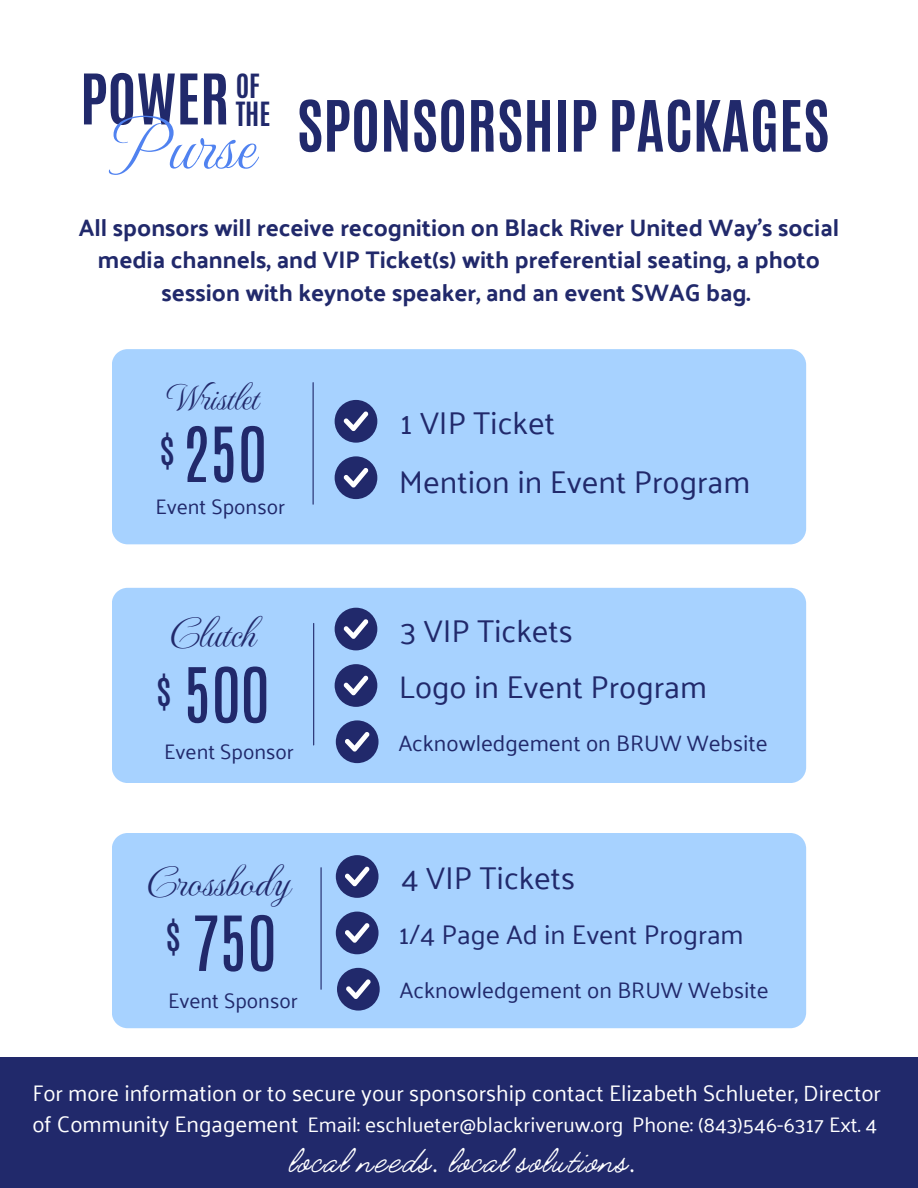
<style>
.page{position:relative;width:918px;height:1188px;background:#fff}
.page>*{position:absolute;margin:0;border:0;box-sizing:border-box;transform-origin:0 0}
.t1{font:74.4px "Monte Carlo";color:#5082f0}
.t2{font:64.5px "Antonio";color:#21296b}
.t3{font:700 60px "Antonio";color:#21296b}
.t4{font:700 59.25px "Antonio";color:#21296b}
.t5{font:300 42px "Jimmy Script";letter-spacing:.045em;color:#fff}
.t6{font:42px "Monte Carlo";color:#21296b}
.t7{font:37.5px "Monte Carlo";color:#21296b}
.t8{font:37.2px "Antonio";color:#21296b}
.t9{font:31.5px "Palanquin";color:#21296b}
.t10{font:700 27.9px "Antonio";color:#21296b}
.t11{font:27px "Palanquin";color:#21296b}
.t12{font:700 24px/32.7px "Palanquin";color:#21296b;text-align:center}
.t13{font:22.5px "Palanquin";color:#fff}
.t14{font:22.5px "Palanquin";color:#21296b}
.t15{font:21px "Palanquin";color:#fff}
.t16{font:21px "Palanquin";color:#21296b}
.s1{font-size:22.5px}
</style>
<div class="page">
<div style="left:112px;top:349px;width:694px;height:195px;background:#a7d2ff"></div>
<hr style="left:313px;top:383px;width:1px;height:121px;background:#21296b">
<div style="left:112px;top:588px;width:694px;height:195px;background:#a7d2ff"></div>
<hr style="left:313px;top:623px;width:1px;height:122px;background:#21296b">
<div style="left:112px;top:833px;width:694px;height:195px;background:#a7d2ff"></div>
<hr style="left:321px;top:868px;width:1px;height:121px;background:#21296b">
<div style="left:0;top:1058px;width:918px;height:130px;background:#21296b"></div>
<div style="left:335px;top:400px;width:42px;height:43px;background:#21296b;border-radius:50%"></div>
<svg style="left:343px;top:411px;width:26px;height:20px"></svg>
<div style="left:335px;top:456px;width:42px;height:43px;background:#21296b;border-radius:50%"></div>
<svg style="left:343px;top:468px;width:26px;height:20px"></svg>
<div style="left:335px;top:608px;width:42px;height:42px;background:#21296b;border-radius:50%"></div>
<svg style="left:343px;top:619px;width:26px;height:20px"></svg>
<div style="left:335px;top:664px;width:42px;height:43px;background:#21296b;border-radius:50%"></div>
<svg style="left:343px;top:676px;width:26px;height:19px"></svg>
<div style="left:336px;top:720px;width:43px;height:43px;background:#21296b;border-radius:50%"></div>
<svg style="left:345px;top:732px;width:25px;height:20px"></svg>
<div style="left:336px;top:855px;width:43px;height:43px;background:#21296b;border-radius:50%"></div>
<svg style="left:345px;top:867px;width:25px;height:19px"></svg>
<div style="left:336px;top:912px;width:43px;height:42px;background:#21296b;border-radius:50%"></div>
<svg style="left:345px;top:923px;width:25px;height:20px"></svg>
<div style="left:337px;top:968px;width:43px;height:43px;background:#21296b;border-radius:50%"></div>
<svg style="left:346px;top:979px;width:25px;height:20px"></svg>
<p class="t4" style="left:80px;top:57px;width:151px">POWER</p>
<h3 class="t10" style="left:236px;top:66px;width:26px">OF</h3>
<p class="t10" style="left:236px;top:94px;width:36px">THE</p>
<p class="t1" style="left:109px;top:79px;width:145px">Purse</p>
<p class="t3" style="left:297px;top:83px;width:534px">SPONSORSHIP PACKAGES</p>
<h4 class="t12" style="left:79px;top:211px;width:762px">All sponsors will receive recognition on Black River United Way's social media channels, and VIP Ticket(s) with preferential seating, a photo session with keynote speaker, and an event SWAG bag.</h4>
<h2 class="t7" style="left:166px;top:364px;width:93px">Wristlet</h2>
<p class="t8" style="left:160px;top:423px;width:17px">$</p>
<p class="t2" style="left:182px;top:408px;width:86px">250</p>
<p class="t16" style="left:155px;top:495px;width:131px">Event Sponsor</p>
<p class="t6" style="left:169px;top:596px;width:87px">Clutch</p>
<p class="t8" style="left:156px;top:664px;width:17px">$</p>
<h1 class="t2" style="left:184px;top:649px;width:87px">500</h1>
<h3 class="t16" style="left:164px;top:739px;width:131px">Event Sponsor</h3>
<h6 class="t6" style="left:145px;top:844px;width:145px">Crossbody</h6>
<h6 class="t2" style="left:192px;top:897px;width:86px">750</h6>
<h2 class="t8" style="left:166px;top:909px;width:17px">$</h2>
<p class="t16" style="left:168px;top:988px;width:131px">Event Sponsor</p>
<p class="t9" style="left:400px;top:405px;width:156px">1 VIP Ticket</p>
<p class="t9" style="left:399px;top:464px;width:353px">Mention in Event Program</p>
<p class="t9" style="left:400px;top:613px;width:174px">3 VIP Tickets</p>
<p class="t9" style="left:399px;top:669px;width:310px">Logo in Event Program</p>
<h6 class="t14" style="left:399px;top:730px;width:370px">Acknowledgement on BRUW Website</h6>
<h6 class="t9" style="left:401px;top:860px;width:175px">4 VIP Tickets</h6>
<p class="t11" style="left:399px;top:919px;width:346px">1/4 Page Ad in Event Program</p>
<h4 class="t14" style="left:400px;top:977px;width:370px">Acknowledgement on BRUW Website</h4>
<h3 class="t13" style="left:32px;top:1080px;width:850px">For more information or to secure your sponsorship contact Elizabeth Schlueter, Director</h3>
<h3 class="t15" style="left:32px;top:1112px;width:846px"><span class="s1">of Community Engagement</span> Email: eschlueter@blackriveruw.org Phone: (843)546-6317 Ext. 4</h3>
<h5 class="t5" style="left:290px;top:1134px;width:348px">local needs. local solutions.</h5>
</div>
